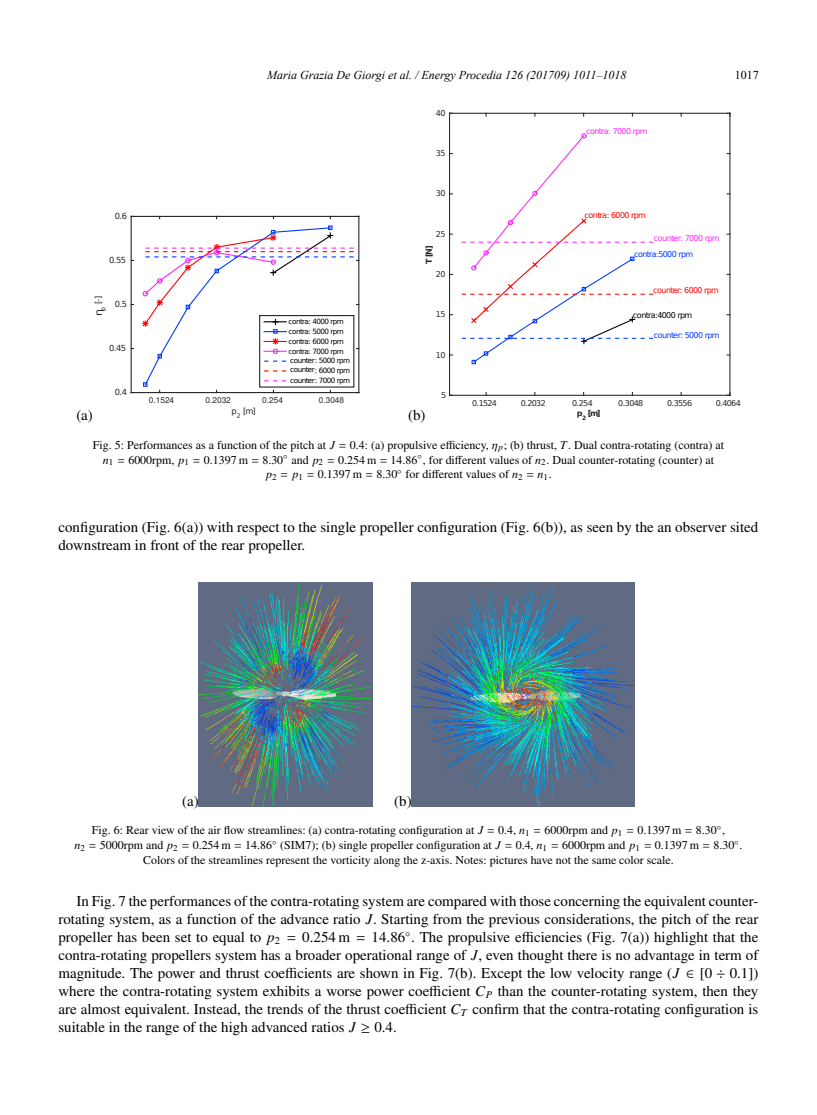
<style>
.page{position:relative;width:817px;height:1115px;background:#fff}
.page>*{position:absolute;margin:0;border:0;box-sizing:border-box;transform-origin:0 0}
.t1{font:15px/18px "Nimbus Rom No 9 L";color:#000}
.t2{font:12px/15px "Nimbus Rom No 9 L";color:#000;text-align:center}
.t3{font:italic 12px "Times New Roman";color:#000}
.t4{font:12px "Times New Roman";color:#000}
.t5{font:8.25px "DejaVu Sans";color:#262626}
.t6{font:8.25px "f 1 0";color:#262626}
.t7{font:7.95px "DejaVu Sans";letter-spacing:-.08em;color:#262626}
.t8{font:7.95px "DejaVu Sans";letter-spacing:-.08em;color:#ff25ff}
.t9{font:7.95px "DejaVu Sans";letter-spacing:-.08em;color:#f00}
.t10{font:7.95px "DejaVu Sans";letter-spacing:-.08em;color:#0039ff}
.t11{font:7.95px "DejaVu Sans";letter-spacing:-.08em;color:#000}
.t12{font:700 7.95px "DejaVu Sans";color:#262626}
.t13{font:7.2px/9.8px "DejaVu Sans";letter-spacing:-.08em;color:#000}
.t14{font:6.15px "DejaVu Sans";color:#262626}
.t15{font:700 5.85px "DejaVu Sans";color:#262626}
.s1{font-style:italic}
.s2{font-family:"rtxr"}
.s3{font-family:"rtxmi"}
.s4{font-family:"txsy"}
</style>
<div class="page">
<hr style="left:131px;top:392px;width:228px;height:1px;background:#262626">
<hr style="left:131px;top:216px;width:228px;height:1px;background:#262626">
<svg style="left:96px;top:310px;width:7px;height:4px"></svg>
<hr style="left:131px;top:216px;width:1px;height:176px;background:#262626">
<hr style="left:358px;top:216px;width:1px;height:176px;background:#262626">
<svg style="left:142px;top:225px;width:217px;height:167px"></svg>
<div style="left:259px;top:315px;width:95px;height:72px;border:1px solid #262626"></div>
<hr style="left:449px;top:394px;width:280px;height:1px;background:#262626">
<hr style="left:449px;top:113px;width:280px;height:1px;background:#262626">
<hr style="left:449px;top:113px;width:1px;height:282px;background:#262626">
<hr style="left:729px;top:113px;width:1px;height:282px;background:#262626">
<svg style="left:461px;top:133px;width:193px;height:231px"></svg>
<img style="left:199px;top:582px;width:173px;height:223px">
<img style="left:411px;top:582px;width:223px;height:223px">
<p class="t3" style="left:267px;top:66px;width:361px">Maria Grazia De Giorgi et al. / Energy Procedia 126 (201709) 1011–1018</p>
<p class="t4" style="left:734px;top:66px;width:25px">1017</p>
<p class="t5" style="left:115px;top:209px;width:14px">0.6</p>
<p class="t5" style="left:109px;top:253px;width:18px">0.55</p>
<p class="t5" style="left:91px;top:304px;width:10px;rotate:-90deg">[-]</p>
<p class="t14" style="left:97px;top:310px;width:5px;rotate:-90deg">p</p>
<p class="t5" style="left:115px;top:297px;width:14px">0.5</p>
<p class="t5" style="left:109px;top:341px;width:18px">0.45</p>
<p class="t5" style="left:115px;top:385px;width:14px">0.4</p>
<p class="t13" style="left:288px;top:316px;width:63px">contra: 4000 rpm contra: 5000 rpm contra: 6000 rpm contra: 7000 rpm counter: 5000 rpm counter: 6000 rpm counter: 7000 rpm</p>
<p class="t6" style="left:149px;top:395px;width:27px">0.1524</p>
<p class="t6" style="left:205px;top:395px;width:27px">0.2032</p>
<p class="t6" style="left:262px;top:395px;width:22px">0.254</p>
<p class="t6" style="left:319px;top:395px;width:27px">0.3048</p>
<p class="t5" style="left:243px;top:404px;width:14px">[m]</p>
<p class="t1" style="left:76px;top:406px;width:18px">(a)</p>
<p class="t5" style="left:231px;top:404px;width:7px">p</p>
<p class="t14" style="left:237px;top:410px;width:5px">2</p>
<p class="t7" style="left:436px;top:106px;width:11px">40</p>
<p class="t7" style="left:436px;top:146px;width:11px">35</p>
<p class="t7" style="left:436px;top:187px;width:11px">30</p>
<p class="t7" style="left:436px;top:227px;width:11px">25</p>
<p class="t12" style="left:422px;top:264px;width:20px;rotate:-90deg">T [N]</p>
<p class="t7" style="left:436px;top:267px;width:11px">20</p>
<p class="t7" style="left:436px;top:307px;width:11px">15</p>
<p class="t7" style="left:436px;top:348px;width:11px">10</p>
<p class="t7" style="left:441px;top:388px;width:7px">5</p>
<p class="t8" style="left:586px;top:124px;width:63px">contra: 7000 rpm</p>
<p class="t9" style="left:584px;top:208px;width:63px">contra: 6000 rpm</p>
<p class="t10" style="left:634px;top:247px;width:61px">contra:5000 rpm</p>
<p class="t8" style="left:653px;top:231px;width:67px">counter: 7000 rpm</p>
<p class="t9" style="left:653px;top:282px;width:67px">counter: 6000 rpm</p>
<p class="t11" style="left:633px;top:308px;width:61px">contra:4000 rpm</p>
<p class="t10" style="left:653px;top:328px;width:67px">counter: 5000 rpm</p>
<p class="t7" style="left:472px;top:396px;width:27px">0.1524</p>
<p class="t7" style="left:520px;top:396px;width:27px">0.2032</p>
<p class="t7" style="left:572px;top:396px;width:22px">0.254</p>
<p class="t7" style="left:618px;top:396px;width:27px">0.3048</p>
<p class="t7" style="left:667px;top:396px;width:27px">0.3556</p>
<p class="t7" style="left:715px;top:396px;width:27px">0.4064</p>
<p class="t12" style="left:588px;top:406px;width:14px">[m]</p>
<p class="t1" style="left:408px;top:406px;width:19px">(b)</p>
<p class="t12" style="left:576px;top:406px;width:7px">p</p>
<p class="t15" style="left:582px;top:413px;width:6px">2</p>
<p class="t2" style="left:93px;top:437px;width:632px">Fig. 5: Performances as a function of the pitch at <span class="s1">J</span> <span class="s2">=</span> 0<span class="s3">.</span>4: (a) propulsive e<span class="s2">ffi</span>ciency, <span class="s3">η</span><sub>p</sub>; (b) thrust, <span class="s1">T</span>. Dual contra-rotating (contra) at <span class="s1">n</span><sub>1</sub> <span class="s2">=</span> 6000rpm, <span class="s1">p</span><sub>1</sub> <span class="s2">=</span> 0<span class="s3">.</span>1397 m <span class="s2">=</span> 8<span class="s3">.</span>30<sup>◦</sup> and <span class="s1">p</span><sub>2</sub> <span class="s2">=</span> 0<span class="s3">.</span>254 m <span class="s2">=</span> 14<span class="s3">.</span>86<sup>◦</sup>, for di<span class="s2">ff</span>erent values of <span class="s1">n</span><sub>2</sub>. Dual counter-rotating (counter) at<br><span class="s1">p</span><sub>2</sub> <span class="s2">=</span> <span class="s1">p</span><sub>1</sub> <span class="s2">=</span> 0<span class="s3">.</span>1397 m <span class="s2">=</span> 8<span class="s3">.</span>30<sup>◦</sup> for di<span class="s2">ff</span>erent values of <span class="s1">n</span><sub>2</sub> <span class="s2">=</span> <span class="s1">n</span><sub>1</sub>.</p>
<p class="t1" style="left:58px;top:518px;width:701px">configuration (Fig. 6(a)) with respect to the single propeller configuration (Fig. 6(b)), as seen by the an observer sited downstream in front of the rear propeller.</p>
<p class="t1" style="left:182px;top:792px;width:18px">(a)</p>
<p class="t1" style="left:394px;top:792px;width:19px">(b)</p>
<p class="t2" style="left:74px;top:822px;width:669px">Fig. 6: Rear view of the air flow streamlines: (a) contra-rotating configuration at <span class="s1">J</span> <span class="s2">=</span> 0<span class="s3">.</span>4, <span class="s1">n</span><sub>1</sub> <span class="s2">=</span> 6000rpm and <span class="s1">p</span><sub>1</sub> <span class="s2">=</span> 0<span class="s3">.</span>1397 m <span class="s2">=</span> 8<span class="s3">.</span>30<sup>◦</sup>,<br><span class="s1">n</span><sub>2</sub> <span class="s2">=</span> 5000rpm and <span class="s1">p</span><sub>2</sub> <span class="s2">=</span> 0<span class="s3">.</span>254 m <span class="s2">=</span> 14<span class="s3">.</span>86<sup>◦</sup> (SIM7); (b) single propeller configuration at <span class="s1">J</span> <span class="s2">=</span> 0<span class="s3">.</span>4, <span class="s1">n</span><sub>1</sub> <span class="s2">=</span> 6000rpm and <span class="s1">p</span><sub>1</sub> <span class="s2">=</span> 0<span class="s3">.</span>1397 m <span class="s2">=</span> 8<span class="s3">.</span>30<sup>◦</sup>.<br>Colors of the streamlines represent the vorticity along the z-axis. Notes: pictures have not the same color scale.</p>
<p class="t1" style="left:58px;top:891px;width:701px;text-align:justify;text-indent:18px">In Fig. 7 the performances of the contra-rotating system are compared with those concerning the equivalent counter&shy;rotating system, as a function of the advance ratio <span class="s1">J</span>. Starting from the previous considerations, the pitch of the rear propeller has been set to equal to <span class="s1">p</span><sub>2</sub> <span class="s2">=</span> 0<span class="s3">.</span>254 m <span class="s2">=</span> 14<span class="s3">.</span>86<sup>◦</sup>. The propulsive e<span class="s2">ffi</span>ciencies (Fig. 7(a)) highlight that the contra-rotating propellers system has a broader operational range of <span class="s1">J</span>, even thought there is no advantage in term of magnitude. The power and thrust coe<span class="s2">ffi</span>cients are shown in Fig. 7(b). Except the low velocity range (<span class="s1">J</span> <span class="s4">∈</span> [0 <span class="s4">÷</span> 0<span class="s3">.</span>1]) where the contra-rotating system exhibits a worse power coe<span class="s2">ffi</span>cient <span class="s1">C</span><sub>P</sub> than the counter-rotating system, then they are almost equivalent. Instead, the trends of the thrust coe<span class="s2">ffi</span>cient <span class="s1">C</span><sub>T</sub> confirm that the contra-rotating configuration is suitable in the range of the high advanced ratios <span class="s1">J</span> <span class="s4">≥</span> 0<span class="s3">.</span>4.</p>
</div>
